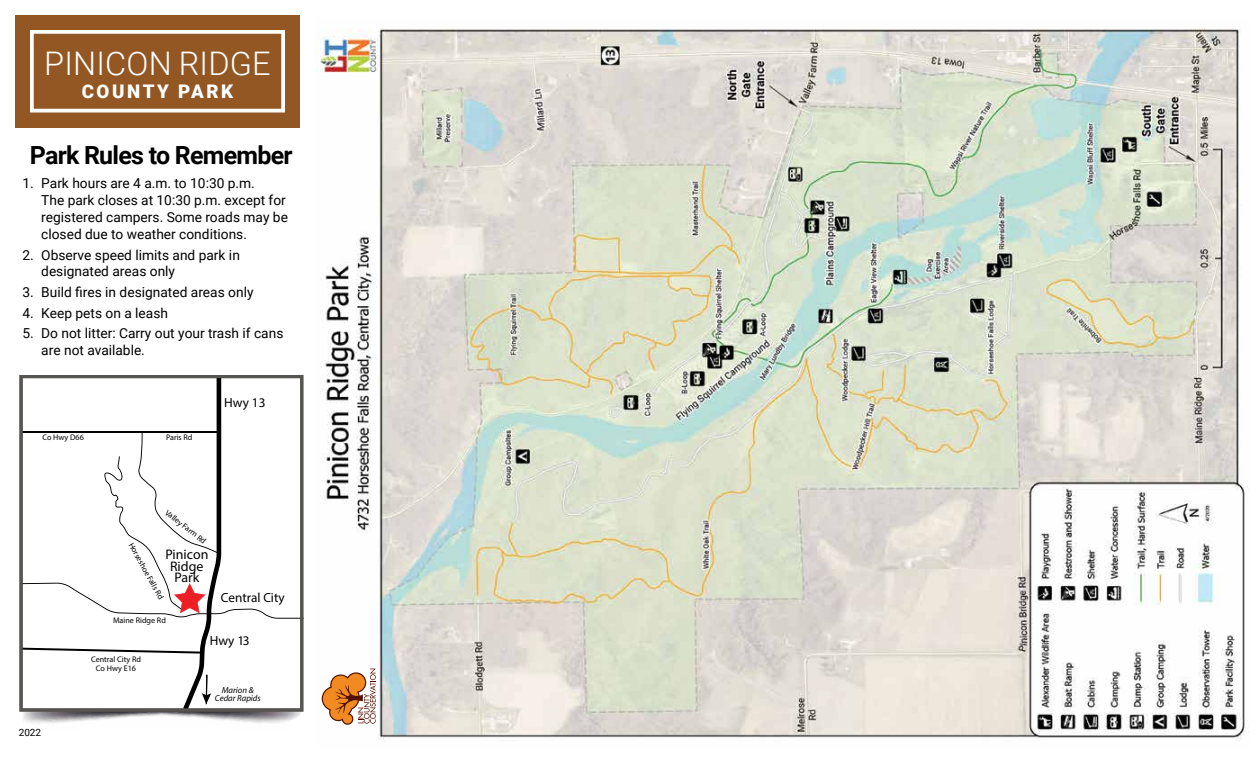
<style>
.page{position:relative;width:1260px;height:765px;background:#fff}
.page>*{position:absolute;margin:0;border:0;box-sizing:border-box;transform-origin:0 0}
.t1{font:300 32.5px "Roboto";letter-spacing:.005em;color:#fff}
.t2{font:700 25px "Roboto";letter-spacing:-.03em;color:#000}
.t3{font:900 18.75px "Roboto";letter-spacing:.135em;color:#fff}
.t4{font:13.88px/11.9px "Myriad Pro";color:#000;text-align:center}
.t5{font:13.75px/16.9px "Roboto";color:#000}
.t6{font:13.25px "Myriad Pro";color:#000}
.t7{font:10px "Roboto";color:#000}
.t8{font:italic 8.75px/8.1px "Myriad Pro";color:#000;text-align:center}
.t9{font:8.12px/9.8px "Myriad Pro";color:#000;text-align:center}
</style>
<div class="page">
<img style="left:23px;top:712px;width:278px;height:12px">
<svg style="left:21px;top:377px;width:283px;height:333px"></svg>
<img style="left:315px;top:29px;width:934px;height:713px">
<div style="left:15px;top:15px;width:285px;height:113px;background:#935724"></div>
<div style="left:30px;top:30px;width:255px;height:82px;border:4px solid #fff"></div>
<svg style="left:322px;top:669px;width:54px;height:56px"></svg>
<h1 class="t1" style="left:44px;top:41px;width:228px">PINICON RIDGE</h1>
<h3 class="t3" style="left:82px;top:78px;width:153px">COUNTY PARK</h3>
<h2 class="t2" style="left:30px;top:138px;width:264px">Park Rules to Remember</h2>
<p class="t5" style="left:41px;top:174px;width:248px;text-indent:-19px">1. Park hours are 4 a.m. to 10:30 p.m.<br>The park closes at 10:30 p.m. except for registered campers. Some roads may be closed due to weather conditions.</p>
<p class="t5" style="left:41px;top:246px;width:200px;text-indent:-19px">2. Observe speed limits and park in designated areas only</p>
<p class="t5" style="left:22px;top:283px;width:233px">3. Build fires in designated areas only</p>
<p class="t5" style="left:22px;top:304px;width:147px">4. Keep pets on a leash</p>
<p class="t5" style="left:41px;top:324px;width:244px;text-indent:-19px">5. Do not litter: Carry out your trash if cans are not available.</p>
<p class="t9" style="left:42px;top:432px;width:43px">Co Hwy D66</p>
<p class="t9" style="left:166px;top:432px;width:28px">Paris Rd</p>
<p class="t6" style="left:224px;top:394px;width:43px">Hwy 13</p>
<p class="t9" style="left:169px;top:508px;width:51px;rotate:38deg">Valley Farm Rd</p>
<p class="t9" style="left:135px;top:541px;width:64px;rotate:61deg">Horseshoe Falls Rd</p>
<p class="t4" style="left:165px;top:548px;width:44px">Pinicon<br>Ridge<br>Park</p>
<p class="t9" style="left:113px;top:615px;width:54px">Maine Ridge Rd</p>
<p class="t6" style="left:221px;top:589px;width:65px">Central City</p>
<p class="t7" style="left:19px;top:726px;width:24px">2022</p>
<p class="t9" style="left:91px;top:654px;width:52px">Central City Rd<br>Co Hwy E16</p>
<p class="t6" style="left:210px;top:632px;width:41px">Hwy 13</p>
<p class="t8" style="left:215px;top:686px;width:47px">Marion &amp;<br>Cedar Rapids</p>
</div>
